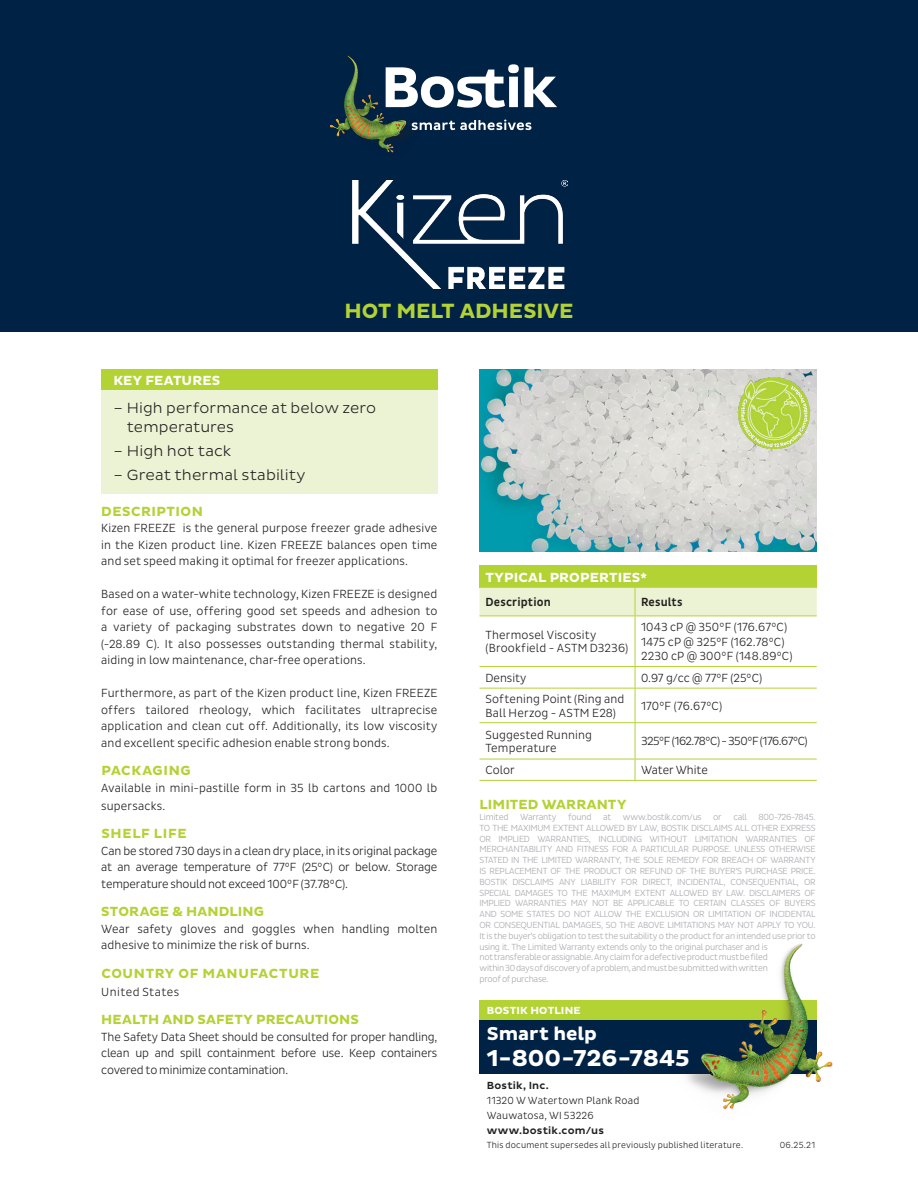
<style>
.page{position:relative;width:918px;height:1188px;background:#fff}
.page>*{position:absolute;margin:0;border:0;box-sizing:border-box;transform-origin:0 0}
.NB_Body_Copy{font:700 23.55px "Pluto Sans";color:#fff}
.NB_TITLE_Subhead{font:700 21px "Pluto Sans";color:#b3d234}
.NB_Body_Copy-2{font:700 19.05px "Pluto Sans";color:#fff}
.t1{font:300 15px/19.5px "Pluto Sans";letter-spacing:.005em;color:#231f20}
.NB_Body_Copy-3{font:700 13.5px "Pluto Sans";letter-spacing:.025em;color:#b3d234}
.NB_Body_Copy-4{font:700 13.5px "Pluto Sans";letter-spacing:.05em;color:#b3d234}
.NB_Body_Copy-5{font:700 13.5px "Pluto Sans";letter-spacing:.01em;color:#fff}
.NB_Body_Header{font:700 13.5px "Pluto Sans";letter-spacing:.01em;color:#b3d234}
.NB_Body_Copy-6{font:300 12px/16.5px "Pluto Sans Cond";letter-spacing:.01em;color:#231f20;text-align:justify}
.NB_Body_Copy-7{font:300 12px "Pluto Sans Cond";letter-spacing:-.04em;color:#231f20}
.t2{font:500 12px "Pluto Sans Cond";letter-spacing:.015em;color:#231f20}
.NB_Body_Copy-8{font:300 12px "Pluto Sans Cond";letter-spacing:.035em;color:#231f20}
.NB_Body_Copy-9{font:300 10.5px "Pluto Sans Cond";letter-spacing:.015em;color:#231f20}
.NB_Body_Copy-10{font:500 10.5px "Pluto Sans";letter-spacing:.02em;color:#231f20}
.NB_Body_Copy-11{font:700 10.5px "Pluto Sans";letter-spacing:.015em;color:#fff}
.NB_Body_Copy__8_5_10{font:300 9px/10.8px "Pluto Sans Cond";letter-spacing:-.025em;color:#a8a9ad}
.NB_Body_Copy-12{font:300 9px "Pluto Sans Cond";letter-spacing:.025em;color:#231f20}
</style>
<div class="page">
<div style="left:0;top:0;width:918px;height:332px;background:#002245"></div>
<svg style="left:424px;top:120px;width:107px;height:10px"></svg>
<svg style="left:424px;top:64px;width:133px;height:44px"></svg>
<img style="left:329px;top:55px;width:95px;height:98px">
<div style="left:101px;top:369px;width:337px;height:125px;background:#ecf3d4"></div>
<div style="left:101px;top:369px;width:337px;height:21px;background:#b3d234"></div>
<div style="left:479px;top:1001px;width:338px;height:19px;background:#b3d234"></div>
<div style="left:479px;top:1020px;width:338px;height:53px;background:#002245"></div>
<img style="left:672px;top:944px;width:161px;height:166px">
<img style="left:480px;top:369px;width:337px;height:183px">
<div style="left:480px;top:566px;width:337px;height:22px;background:#b3d234"></div>
<svg style="left:480px;top:617px;width:337px;height:163px"></svg>
<div style="left:480px;top:588px;width:337px;height:28px;background:#ecf3d4"></div>
<hr style="left:480px;top:616px;width:155px;height:1px;background:#b3d234">
<hr style="left:480px;top:666px;width:155px;height:1px;background:#b3d234">
<hr style="left:480px;top:688px;width:155px;height:1px;background:#b3d234">
<hr style="left:480px;top:722px;width:155px;height:1px;background:#b3d234">
<hr style="left:635px;top:616px;width:1px;height:50px;background:#b3d234">
<svg style="left:635px;top:667px;width:1px;height:21px"></svg>
<hr style="left:635px;top:689px;width:1px;height:33px;background:#b3d234">
<hr style="left:635px;top:723px;width:1px;height:36px;background:#b3d234">
<svg style="left:635px;top:760px;width:1px;height:20px"></svg>
<hr style="left:635px;top:616px;width:182px;height:1px;background:#b3d234">
<hr style="left:635px;top:666px;width:182px;height:1px;background:#b3d234">
<hr style="left:635px;top:688px;width:182px;height:1px;background:#b3d234">
<hr style="left:635px;top:722px;width:182px;height:1px;background:#b3d234">
<hr style="left:480px;top:759px;width:155px;height:1px;background:#b3d234">
<hr style="left:635px;top:759px;width:182px;height:1px;background:#b3d234">
<hr style="left:480px;top:780px;width:155px;height:1px;background:#b3d234">
<hr style="left:635px;top:780px;width:182px;height:1px;background:#b3d234">
<img style="left:353px;top:181px;width:215px;height:108px">
<img style="left:738px;top:378px;width:71px;height:71px">
<p class="NB_Body_Copy-5" style="left:113px;top:373px;width:108px">KEY FEATURES</p>
<p class="NB_TITLE_Subhead" style="left:344px;top:299px;width:231px">HOT MELT ADHESIVE</p>
<p class="t1" style="left:127px;top:398px;width:251px;text-indent:-14px">– High performance at below zero temperatures</p>
<p class="t1" style="left:113px;top:441px;width:120px">– High hot tack</p>
<p class="t1" style="left:113px;top:465px;width:194px">– Great thermal stability</p>
<p class="NB_Body_Copy-3" style="left:101px;top:504px;width:103px">DESCRIPTION</p>
<p class="NB_Body_Copy-6" style="left:101px;top:520px;width:338px">Kizen FREEZE is the general purpose freezer grade adhesive in the Kizen product line. Kizen FREEZE balances open time and set speed making it optimal for freezer applications.</p>
<p class="NB_Body_Copy-6" style="left:101px;top:586px;width:338px">Based on a water-white technology, Kizen FREEZE is designed for ease of use, offering good set speeds and adhesion to a variety of packaging substrates down to negative 20 F (-28.89 C). It also possesses outstanding thermal stability, aiding in low maintenance, char-free operations.</p>
<p class="NB_Body_Copy-6" style="left:101px;top:685px;width:338px">Furthermore, as part of the Kizen product line, Kizen FREEZE offers tailored rheology, which facilitates ultraprecise application and clean cut off. Additionally, its low viscosity and excellent specific adhesion enable strong bonds.</p>
<p class="NB_Body_Copy-4" style="left:101px;top:763px;width:91px">PACKAGING</p>
<p class="NB_Body_Copy-6" style="left:101px;top:779px;width:338px;line-height:18px">Available in mini-pastille form in 35 lb cartons and 1000 lb supersacks.</p>
<p class="NB_Body_Copy-4" style="left:101px;top:826px;width:87px">SHELF LIFE</p>
<p class="NB_Body_Copy-6" style="left:101px;top:843px;width:338px">Can be stored 730 days in a clean dry place, in its original package at an average temperature of 77°F (25°C) or below. Storage temperature should not exceed 100°F (37.78°C).</p>
<p class="NB_Body_Copy-3" style="left:101px;top:904px;width:164px">STORAGE &amp; HANDLING</p>
<p class="NB_Body_Copy-6" style="left:101px;top:921px;width:338px">Wear safety gloves and goggles when handling molten adhesive to minimize the risk of burns.</p>
<p class="NB_Body_Copy-4" style="left:101px;top:966px;width:220px">COUNTRY OF MANUFACTURE</p>
<p class="NB_Body_Copy-8" style="left:101px;top:985px;width:79px">United States</p>
<p class="NB_Body_Copy-3" style="left:101px;top:1012px;width:259px">HEALTH AND SAFETY PRECAUTIONS</p>
<p class="NB_Body_Copy-6" style="left:101px;top:1029px;width:338px">The Safety Data Sheet should be consulted for proper handling, clean up and spill containment before use. Keep containers covered to minimize contamination.</p>
<p class="NB_Body_Copy-5" style="left:486px;top:570px;width:163px">TYPICAL PROPERTIES*</p>
<p class="t2" style="left:486px;top:595px;width:67px">Description</p>
<p class="t2" style="left:641px;top:595px;width:43px">Results</p>
<p class="NB_Body_Copy-6" style="left:486px;top:627px;width:112px">Thermosel Viscosity</p>
<p class="NB_Body_Copy-6" style="left:486px;top:640px;width:144px">(Brookfield - ASTM D3236)</p>
<p class="NB_Body_Copy-6" style="left:641px;top:619px;width:148px">1043 cP @ 350°F (176.67°C)</p>
<p class="NB_Body_Copy-6" style="left:641px;top:633px;width:145px">1475 cP @ 325°F (162.78°C)</p>
<p class="NB_Body_Copy-6" style="left:641px;top:648px;width:153px">2230 cP @ 300°F (148.89°C)</p>
<p class="NB_Body_Copy-6" style="left:486px;top:670px;width:42px">Density</p>
<p class="NB_Body_Copy-6" style="left:641px;top:670px;width:123px">0.97 g/cc @ 77°F (25°C)</p>
<p class="NB_Body_Copy-6" style="left:486px;top:691px;width:140px">Softening Point (Ring and</p>
<p class="NB_Body_Copy-6" style="left:486px;top:704px;width:132px">Ball Herzog - ASTM E28)</p>
<p class="NB_Body_Copy-6" style="left:641px;top:698px;width:83px">170°F (76.67°C)</p>
<p class="NB_Body_Copy-6" style="left:486px;top:726px;width:108px">Suggested Running</p>
<p class="NB_Body_Copy-6" style="left:486px;top:740px;width:73px">Temperature</p>
<p class="NB_Body_Copy-7" style="left:641px;top:734px;width:168px">325°F (162.78°C) - 350°F (176.67°C)</p>
<p class="NB_Body_Copy-6" style="left:486px;top:762px;width:31px">Color</p>
<p class="NB_Body_Copy-6" style="left:641px;top:762px;width:68px">Water White</p>
<p class="NB_Body_Header" style="left:480px;top:797px;width:148px">LIMITED WARRANTY</p>
<p class="NB_Body_Copy__8_5_10" style="left:480px;top:812px;width:30px">Limited</p>
<p class="NB_Body_Copy__8_5_10" style="left:520px;top:812px;width:38px">Warranty</p>
<p class="NB_Body_Copy__8_5_10" style="left:568px;top:812px;width:25px">found</p>
<p class="NB_Body_Copy__8_5_10" style="left:603px;top:812px;width:10px">at</p>
<p class="NB_Body_Copy__8_5_10" style="left:623px;top:812px;width:80px">www.bostik.com/us</p>
<p class="NB_Body_Copy__8_5_10" style="left:713px;top:812px;width:10px">or</p>
<p class="NB_Body_Copy__8_5_10" style="left:733px;top:812px;width:15px">call</p>
<p class="NB_Body_Copy__8_5_10" style="left:480px;top:812px;width:338px;text-indent:279px">800-726-7845.<br>TO THE MAXIMUM EXTENT ALLOWED BY LAW, BOSTIK DISCLAIMS ALL OTHER EXPRESS OR IMPLIED WARRANTIES, INCLUDING WITHOUT LIMITATION WARRANTIES OF MERCHANTABILITY AND FITNESS FOR A PARTICULAR PURPOSE. UNLESS OTHERWISE STATED IN THE LIMITED WARRANTY, THE SOLE REMEDY FOR BREACH OF WARRANTY IS REPLACEMENT OF THE PRODUCT OR REFUND OF THE BUYER’S PURCHASE PRICE.<br>BOSTIK DISCLAIMS ANY LIABILITY FOR DIRECT, INCIDENTAL, CONSEQUENTIAL, OR SPECIAL DAMAGES TO THE MAXIMUM EXTENT ALLOWED BY LAW. DISCLAIMERS OF IMPLIED WARRANTIES MAY NOT BE APPLICABLE TO CERTAIN CLASSES OF BUYERS AND SOME STATES DO NOT ALLOW THE EXCLUSION OR LIMITATION OF INCIDENTAL OR CONSEQUENTIAL DAMAGES, SO THE ABOVE LIMITATIONS MAY NOT APPLY TO YOU.<br>It is the buyer’s obligation to test the suitability o the product for an intended use prior to using it. The Limited Warranty extends only to the original purchaser and is<br>not transferable or assignable. Any claim for a defective product must be filed<br>within 30 days of discovery of a problem, and must be submitted with written<br>proof of purchase.</p>
<p class="NB_Body_Copy-11" style="left:487px;top:1005px;width:95px">BOSTIK HOTLINE</p>
<p class="NB_Body_Copy-2" style="left:487px;top:1023px;width:112px">Smart help</p>
<p class="NB_Body_Copy" style="left:487px;top:1044px;width:204px">1-800-726-7845</p>
<p class="NB_Body_Copy-10" style="left:487px;top:1080px;width:64px">Bostik, Inc.</p>
<p class="NB_Body_Copy-9" style="left:487px;top:1095px;width:154px">11320 W Watertown Plank Road</p>
<p class="NB_Body_Copy-9" style="left:487px;top:1110px;width:108px">Wauwatosa, WI 53226</p>
<p class="NB_Body_Copy-10" style="left:487px;top:1125px;width:119px">www.bostik.com/us</p>
<p class="NB_Body_Copy-12" style="left:487px;top:1140px;width:258px">This document supersedes all previously published literature.</p>
<p class="NB_Body_Copy-12" style="left:780px;top:1140px;width:37px">06.25.21</p>
</div>
